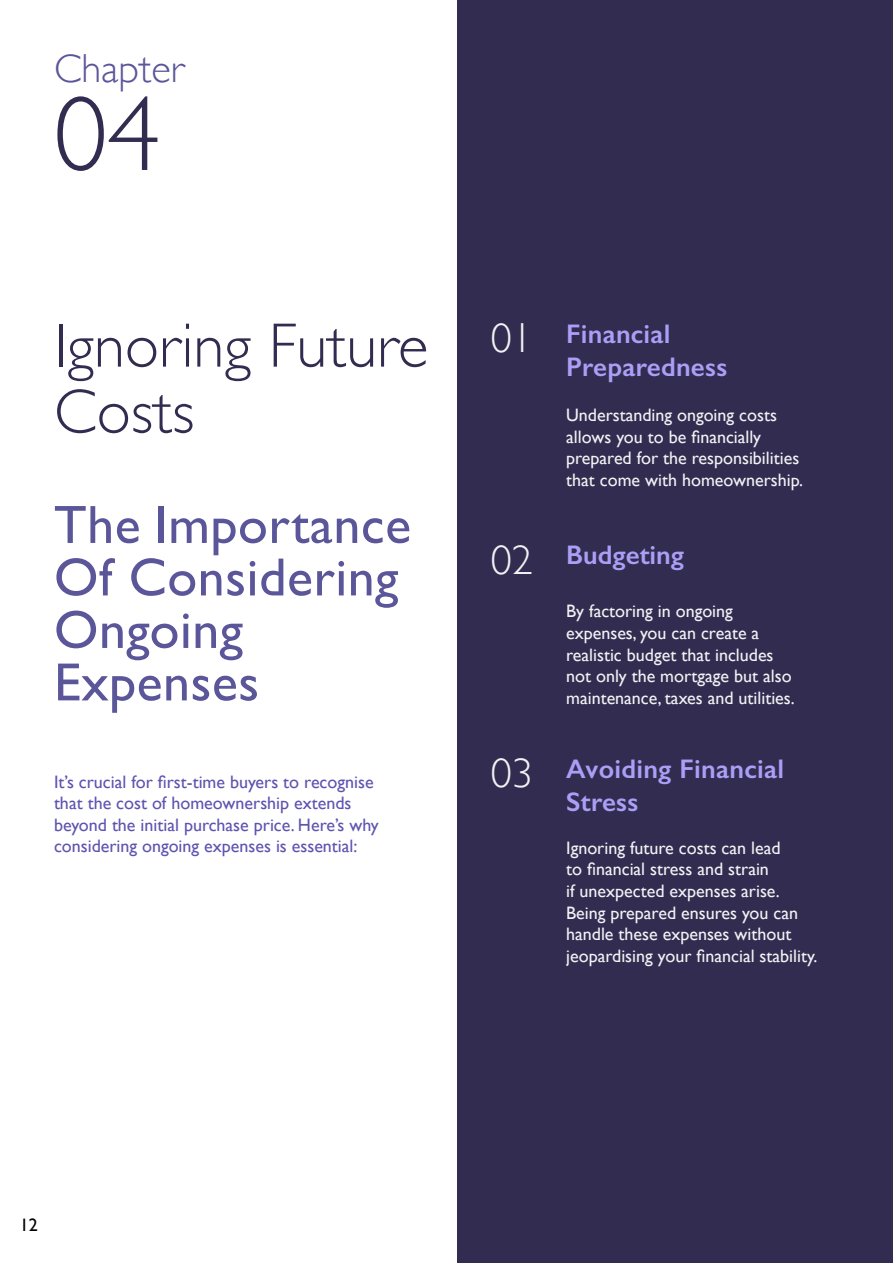
<style>
.page{position:relative;width:893px;height:1263px;background:#fff}
.page>*{position:absolute;margin:0;border:0;box-sizing:border-box;transform-origin:0 0}
.t1{font:300 106.5px "Gill Sans";color:#322d50}
.t2{font:300 63px/66px "Gill Sans";color:#322d50}
.t3{font:54px/52.5px "Gill Sans";letter-spacing:.01em;color:#5a5699}
.t4{font:300 42px "Gill Sans";color:#f2f2f5}
.t5{font:300 40.5px "Gill Sans";color:#5a5699}
.t6{font:600 27px/33px "Gill Sans";letter-spacing:.01em;color:#aa9ef6}
.t7{font:18px/21.6px "Gill Sans";color:#f2f2f5}
.t8{font:18px/21.6px "Gill Sans";color:#5e54b0}
.t9{font:18px "Gill Sans";color:#010203}
</style>
<div class="page">
<div style="left:458px;top:0;width:435px;height:1263px;background:#322d50"></div>
<h3 class="t5" style="left:54px;top:37px;width:132px">Chapter</h3>
<h1 class="t1" style="left:54px;top:51px;width:108px">04</h1>
<h2 class="t2" style="left:54px;top:310px;width:376px">Ignoring Future<br>Costs</h2>
<h3 class="t3" style="left:54px;top:498px;width:359px">The Importance<br>Of Considering<br>Ongoing<br>Expenses</h3>
<p class="t8" style="left:54px;top:771px;width:326px">It’s crucial for first-time buyers to recognise that the cost of homeownership extends beyond the initial purchase price. Here’s why considering ongoing expenses is essential:</p>
<h3 class="t4" style="left:491px;top:305px;width:43px">01</h3>
<h3 class="t6" style="left:566px;top:317px;width:163px">Financial<br>Preparedness</h3>
<p class="t7" style="left:566px;top:404px;width:239px">Understanding ongoing costs allows you to be financially prepared for the responsibilities that come with homeownership.</p>
<h3 class="t4" style="left:491px;top:527px;width:43px">02</h3>
<h3 class="t6" style="left:566px;top:539px;width:119px">Budgeting</h3>
<p class="t7" style="left:566px;top:600px;width:230px">By factoring in ongoing expenses, you can create a realistic budget that includes not only the mortgage but also maintenance, taxes and utilities.</p>
<h3 class="t4" style="left:491px;top:740px;width:43px">03</h3>
<h3 class="t6" style="left:566px;top:752px;width:219px">Avoiding Financial<br>Stress</h3>
<p class="t7" style="left:566px;top:837px;width:253px">Ignoring future costs can lead<br>to financial stress and strain<br>if unexpected expenses arise.<br>Being prepared ensures you can handle these expenses without jeopardising your financial stability.</p>
<p class="t9" style="left:20px;top:1214px;width:19px">12</p>
</div>
